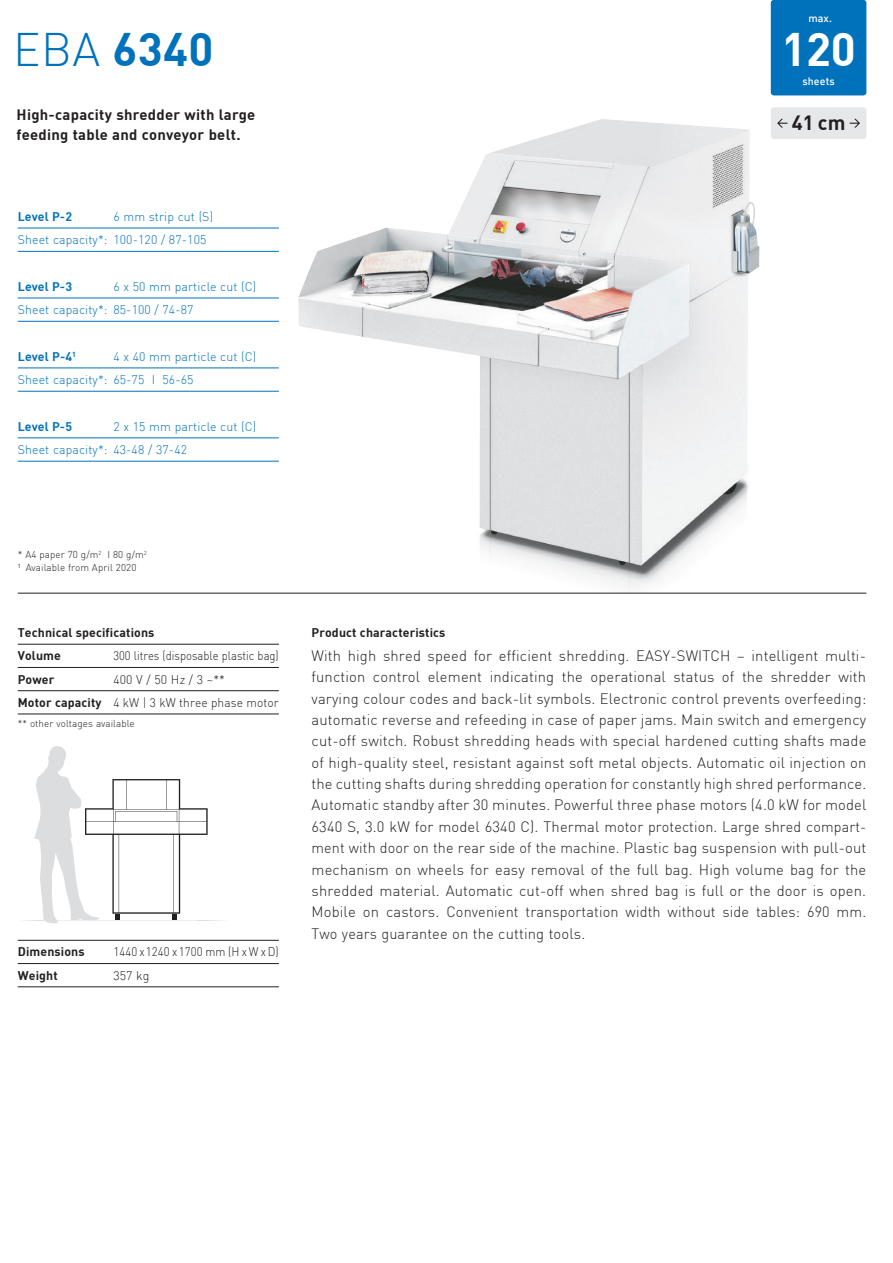
<style>
.page{position:relative;width:893px;height:1263px;background:#fff}
.page>*{position:absolute;margin:0;border:0;box-sizing:border-box;transform-origin:0 0}
.t1{font:700 46.05px "DIN";color:#0072bc}
.t2{font:700 46.05px "DIN";color:#fff}
.t3{font:700 20.25px "DIN";color:#231f20}
.t4{font:300 14.85px/21.5px "DIN";letter-spacing:.01em;color:#231f20;text-align:justify}
.t5{font:700 14.85px/19.8px "DIN";letter-spacing:.02em;color:#231f20}
.t6{font:300 12.3px/23.2px "DIN";letter-spacing:.01em;color:#0072bc}
.t7{font:700 12.3px/23.2px "DIN";letter-spacing:.01em;color:#231f20}
.t8{font:300 12.3px/23.2px "DIN";letter-spacing:.01em;color:#231f20}
.t9{font:700 12.3px "DIN";letter-spacing:.005em;color:#0072bc}
.t10{font:300 12.3px "DIN";letter-spacing:.01em;color:#231f20;scale:.91 1}
.t11{font:300 12.3px "DIN";letter-spacing:.01em;color:#231f20;scale:.93 1}
.t12{font:500 10.65px "DIN";letter-spacing:.01em;color:#fff}
.t13{font:300 9.9px/12.6px "DIN";letter-spacing:.01em;color:#231f20}
.s1{font-weight:300}
.s2{font-weight:700}
</style>
<div class="page">
<img style="left:298px;top:119px;width:464px;height:474px">
<hr style="left:18px;top:593px;width:848px;height:1px;background:#231f20">
<div style="left:771px;top:0;width:95px;height:95px;background:#0072bc;border-radius:3px"></div>
<div style="left:771px;top:107px;width:95px;height:32px;background:#e6e7e9;border-radius:3px"></div>
<svg style="left:777px;top:119px;width:10px;height:9px"></svg>
<svg style="left:850px;top:119px;width:10px;height:9px"></svg>
<svg style="left:208px;top:920px;width:15px;height:1px"></svg>
<svg style="left:24px;top:746px;width:184px;height:177px"></svg>
<hr style="left:18px;top:644px;width:261px;height:1px;background:#231f20">
<hr style="left:18px;top:667px;width:261px;height:1px;background:#231f20">
<hr style="left:18px;top:690px;width:261px;height:1px;background:#231f20">
<hr style="left:18px;top:714px;width:261px;height:1px;background:#231f20">
<hr style="left:18px;top:940px;width:261px;height:1px;background:#231f20">
<hr style="left:18px;top:963px;width:261px;height:1px;background:#231f20">
<hr style="left:18px;top:986px;width:261px;height:1px;background:#231f20">
<hr style="left:18px;top:228px;width:261px;height:1px;background:#0072bc">
<hr style="left:18px;top:251px;width:261px;height:1px;background:#0072bc">
<hr style="left:18px;top:298px;width:261px;height:1px;background:#0072bc">
<hr style="left:18px;top:321px;width:261px;height:1px;background:#0072bc">
<hr style="left:18px;top:368px;width:261px;height:1px;background:#0072bc">
<hr style="left:18px;top:391px;width:261px;height:1px;background:#0072bc">
<hr style="left:18px;top:438px;width:261px;height:1px;background:#0072bc">
<hr style="left:18px;top:461px;width:261px;height:1px;background:#0072bc">
<p class="t12" style="left:808px;top:11px;width:25px">max.</p>
<h1 class="t1" style="left:13px;top:19px;width:202px"><span class="s1">EBA</span> 6340</h1>
<h1 class="t2" style="left:781px;top:19px;width:76px">120</h1>
<p class="t5" style="left:17px;top:104px;width:240px">High-capacity shredder with large feeding table and conveyor belt.</p>
<p class="t6" style="left:18px;top:205px;width:197px;text-indent:96px">6 mm strip cut (S)<br>Sheet capacity*: 100-120 / 87-105</p>
<p class="t9" style="left:18px;top:278px;width:56px">Level P-3</p>
<p class="t9" style="left:18px;top:208px;width:56px">Level P-2</p>
<p class="t6" style="left:18px;top:275px;width:240px;text-indent:96px">6 x 50 mm particle cut (C)<br>Sheet capacity*: 85-100 / 74-87</p>
<p class="t9" style="left:18px;top:348px;width:60px">Level P-4<sup>1</sup></p>
<p class="t6" style="left:18px;top:345px;width:240px;text-indent:96px">4 x 40 mm particle cut (C)<br>Sheet capacity*: 65-75 I 56-65</p>
<p class="t9" style="left:18px;top:418px;width:56px">Level P-5</p>
<p class="t6" style="left:18px;top:414px;width:240px;text-indent:96px">2 x 15 mm particle cut (C)<br>Sheet capacity*: 43-48 / 37-42</p>
<p class="t12" style="left:802px;top:74px;width:34px">sheets</p>
<h2 class="t3" style="left:792px;top:109px;width:55px">41 cm</h2>
<p class="t13" style="left:18px;top:548px;width:131px">* A4 paper 70 g/m<sup>2</sup> I 80 g/m<sup>2<br></sup><sup>1</sup> Available from April 2020</p>
<p class="t7" style="left:18px;top:620px;width:138px">Technical specifications<br>Volume</p>
<p class="t10" style="left:113px;top:648px;width:183px">300 litres (disposable plastic bag)</p>
<p class="t8" style="left:18px;top:667px;width:263px;text-indent:96px">400V/50Hz/3~**<br><span class="s2">Motor capacity</span> 4 kW | 3 kW three phase motor</p>
<p class="t7" style="left:18px;top:667px;width:38px">Power</p>
<p class="t13" style="left:18px;top:717px;width:118px">** other voltages available</p>
<p class="t7" style="left:18px;top:940px;width:68px">Dimensions</p>
<p class="t11" style="left:113px;top:944px;width:179px">1440 x1240 x 1700 mm (H x W xD)</p>
<p class="t7" style="left:18px;top:963px;width:41px">Weight</p>
<p class="t8" style="left:113px;top:963px;width:38px">357 kg</p>
<p class="t7" style="left:312px;top:620px;width:135px">Product characteristics</p>
<p class="t4" style="left:311px;top:645px;width:556px">With high shred speed for efficient shredding. EASY-SWITCH – intelligent multi&shy;function control element indicating the operational status of the shredder with varying colour codes and back-lit symbols. Electronic control prevents overfeeding: automatic reverse and refeeding in case of paper jams. Main switch and emergency cut-off switch. Robust shredding heads with special hardened cutting shafts made of high-quality steel, resistant against soft metal objects. Automatic oil injection on the cutting shafts during shredding operation for constantly high shred performance.<br>Automatic standby after 30 minutes. Powerful three phase motors (4.0 kW for model 6340 S, 3.0 kW for model 6340 C). Thermal motor protection. Large shred compart&shy;ment with door on the rear side of the machine. Plastic bag suspension with pull-out mechanism on wheels for easy removal of the full bag. High volume bag for the shredded material. Automatic cut-off when shred bag is full or the door is open.<br>Mobile on castors. Convenient transportation width without side tables: 690 mm.<br>Two years guarantee on the cutting tools.</p>
</div>
